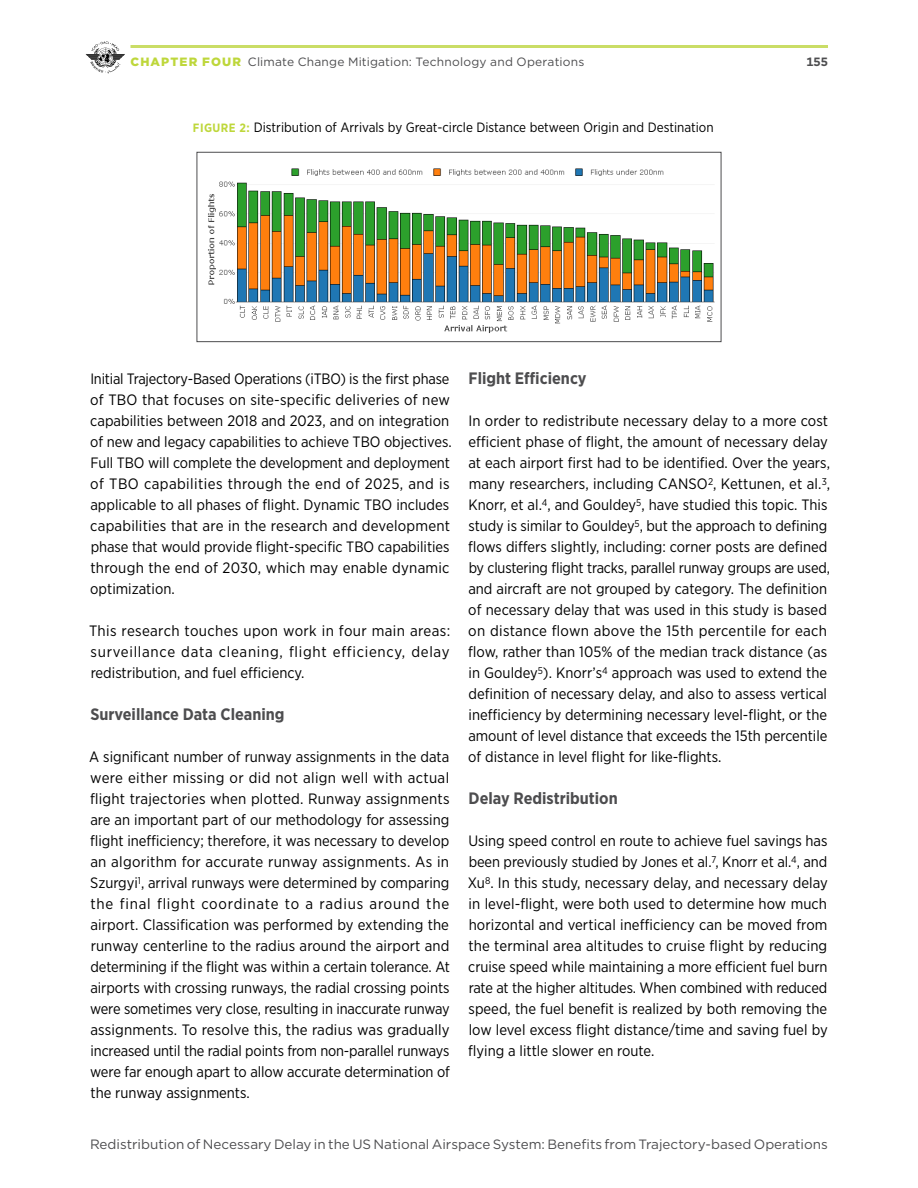
<style>
.page{position:relative;width:918px;height:1188px;background:#fff}
.page>*{position:absolute;margin:0;border:0;box-sizing:border-box;transform-origin:0 0}
.t1{font:700 16.5px "Gotham Narrow";color:#4d4d4f}
.t2{font:15px/21px "Gotham Narrow";color:#000;text-align:justify}
.t3{font:13.5px "Gotham";color:#4d4d4f}
.t4{font:13.5px "Gotham Narrow";color:#000}
.t5{font:12px "Gotham";letter-spacing:.015em;color:#4d4d4f}
.t6{font:700 12px "Gotham";color:#4d4d4f}
.s1{font-weight:900;color:#bed73b}
.s2{font-weight:700;font-size:12px;color:#bed73b}
</style>
<div class="page">
<svg style="left:86px;top:41px;width:39px;height:33px"></svg>
<hr style="left:130px;top:45px;width:698px;height:3px;background:#cadd66">
<img style="left:208px;top:168px;width:507px;height:165px">
<div style="left:197px;top:152px;width:524px;height:190px;border:1px solid #4d4d4f"></div>
<p class="t5" style="left:130px;top:54px;width:455px"><span class="s1">CHAPTER FOUR</span> Climate Change Mitigation: Technology and Operations</p>
<p class="t6" style="left:806px;top:54px;width:23px">155</p>
<p class="t4" style="left:193px;top:119px;width:522px"><span class="s2">FIGURE 2:</span> Distribution of Arrivals by Great-circle Distance between Origin and Destination</p>
<p class="t2" style="left:90px;top:368px;width:363px;text-align:left">Initial Trajectory-Based Operations (iTBO) is the first phase of TBO that focuses on site-specific deliveries of new capabilities between 2018 and 2023, and on integration of new and legacy capabilities to achieve TBO objectives.<br>Full TBO will complete the development and deployment of TBO capabilities through the end of 2025, and is applicable to all phases of flight. Dynamic TBO includes capabilities that are in the research and development phase that would provide flight-specific TBO capabilities through the end of 2030, which may enable dynamic optimization.</p>
<p class="t2" style="left:89px;top:620px;width:363px">This research touches upon work in four main areas: surveillance data cleaning, flight efficiency, delay redistribution, and fuel efficiency.</p>
<p class="t1" style="left:90px;top:704px;width:196px">Surveillance Data Cleaning</p>
<p class="t2" style="left:89px;top:746px;width:363px">A significant number of runway assignments in the data were either missing or did not align well with actual flight trajectories when plotted. Runway assignments are an important part of our methodology for assessing flight inefficiency; therefore, it was necessary to develop an algorithm for accurate runway assignments. As in Szurgyi<sup>1</sup>, arrival runways were determined by comparing the final flight coordinate to a radius around the airport. Classification was performed by extending the runway centerline to the radius around the airport and determining if the flight was within a certain tolerance. At airports with crossing runways, the radial crossing points were sometimes very close, resulting in inaccurate runway assignments. To resolve this, the radius was gradually increased until the radial points from non-parallel runways were far enough apart to allow accurate determination of the runway assignments.</p>
<p class="t1" style="left:469px;top:368px;width:119px">Flight Efficiency</p>
<p class="t2" style="left:468px;top:410px;width:364px;text-align:left">In order to redistribute necessary delay to a more cost efficient phase of flight, the amount of necessary delay at each airport first had to be identified. Over the years, many researchers, including CANSO<sup>2</sup>, Kettunen, et al.<sup>3</sup>, Knorr, et al.<sup>4</sup>, and Gouldey<sup>5</sup>, have studied this topic. This study is similar to Gouldey<sup>5</sup>, but the approach to defining flows differs slightly, including: corner posts are defined by clustering flight tracks, parallel runway groups are used, and aircraft are not grouped by category. The definition of necessary delay that was used in this study is based on distance flown above the 15th percentile for each flow, rather than 105% of the median track distance (as in Gouldey<sup>5</sup>). Knorr’s<sup>4</sup> approach was used to extend the definition of necessary delay, and also to assess vertical inefficiency by determining necessary level-flight, or the amount of level distance that exceeds the 15th percentile of distance in level flight for like-flights.</p>
<p class="t1" style="left:469px;top:788px;width:151px">Delay Redistribution</p>
<p class="t2" style="left:468px;top:830px;width:362px">Using speed control en route to achieve fuel savings has been previously studied by Jones et al.<sup>7</sup>, Knorr et al.<sup>4</sup>, and Xu<sup>8</sup>. In this study, necessary delay, and necessary delay in level-flight, were both used to determine how much horizontal and vertical inefficiency can be moved from the terminal area altitudes to cruise flight by reducing cruise speed while maintaining a more efficient fuel burn rate at the higher altitudes. When combined with reduced speed, the fuel benefit is realized by both removing the low level excess flight distance/time and saving fuel by flying a little slower en route.</p>
<p class="t3" style="left:90px;top:1136px;width:739px">Redistribution of Necessary Delay in the US National Airspace System: Benefits from Trajectory-based Operations</p>
</div>
